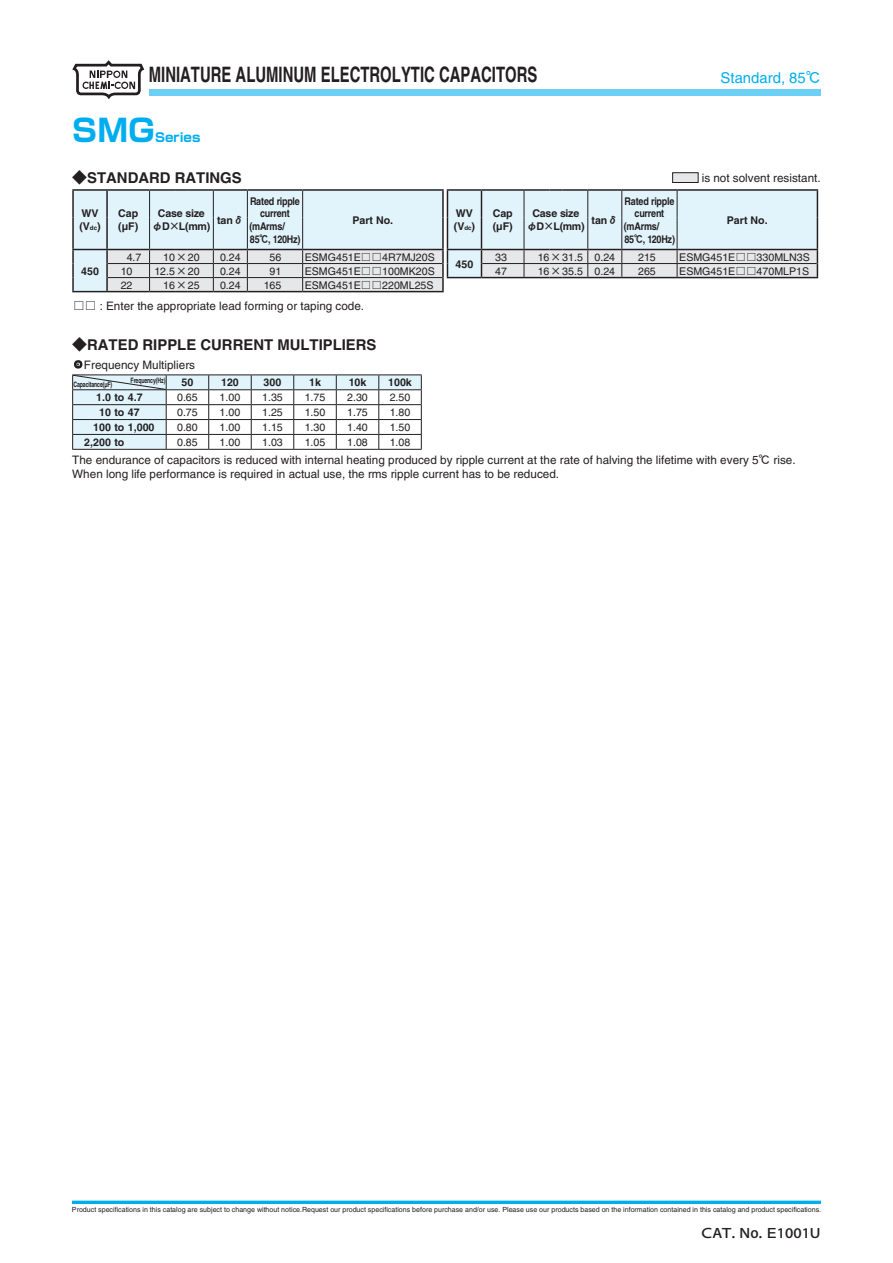
<style>
.page{position:relative;width:893px;height:1263px;background:#fff}
.page>*{position:absolute;margin:0;border:0;box-sizing:border-box;transform-origin:0 0}
.t1{font:700 30.9px "Shin Go Pro";color:#00aeef}
.t2{font:700 21.3px "Helvetica";color:#231f20;scale:.7 1}
.t3{font:700 14.85px "Helvetica";color:#231f20}
.t4{font:14.85px "Heisei Kaku Go Std W5";color:#231f20}
.t5{font:14.85px "Helvetica";color:#00aeef}
.t6{font:700 12.3px "Shin Go Pro";color:#00aeef}
.t7{font:11.7px/13.8px "Helvetica";color:#231f20}
.t8{font:10.65px "Helvetica";color:#231f20}
.t9{font:700 10.65px/12.8px "Helvetica";letter-spacing:-.015em;color:#231f20}
.t10{font:700 10.65px "Helvetica";letter-spacing:-.015em;color:#231f20;scale:.85 1}
.t11{font:700 7.5px "Helvetica";letter-spacing:-.025em;color:#231f20;scale:.7 1}
.t12{font:7.05px "Helvetica";color:#231f20}
.s1{font-family:"Heisei Kaku Go Std W5"}
.s2{font-family:"Shin Go Pro";font-weight:400}
.s3{font-size:6.15px}
.s4{font-family:"Heisei Kaku Go Std W7";font-weight:400}
</style>
<div class="page">
<svg style="left:72px;top:60px;width:72px;height:39px"></svg>
<div style="left:149px;top:89px;width:672px;height:7px;background:#6bcff6"></div>
<svg style="left:72px;top:1200px;width:749px;height:4px;background:#29bbf1"></svg>
<div style="left:672px;top:172px;width:26px;height:11px;background:#e6e7e9;border:1px solid #231f20"></div>
<svg style="left:72px;top:189px;width:746px;height:103px;background:#d6e1e6"></svg>
<svg style="left:72px;top:360px;width:350px;height:90px"></svg>
<h2 class="t2" style="left:149px;top:62px;width:557px">MINIATURE ALUMINUM ELECTROLYTIC CAPACITORS</h2>
<p class="t5" style="left:721px;top:69px;width:102px">Standard, 85<span class="s1">℃</span></p>
<p class="t1" style="left:72px;top:106px;width:84px">SMG</p>
<p class="t6" style="left:155px;top:128px;width:47px">Series</p>
<p class="t3" style="left:72px;top:169px;width:171px"><span class="s2">◆</span>STANDARD RATINGS</p>
<p class="t7" style="left:702px;top:171px;width:120px">is not solvent resistant.</p>
<p class="t9" style="left:79px;top:207px;width:23px">WV (V<span class="s3">dc</span>)</p>
<p class="t9" style="left:118px;top:207px;width:22px">Cap (µF)</p>
<p class="t9" style="left:152px;top:207px;width:59px;text-align:center">Case size <span class="s4">φ</span>D<span class="s4">×</span>L(mm)</p>
<p class="t9" style="left:217px;top:213px;width:28px">tan<span class="s4">δ</span></p>
<p class="t10" style="left:250px;top:194px;width:60px">Rated ripple</p>
<p class="t10" style="left:260px;top:207px;width:36px">current</p>
<p class="t10" style="left:249px;top:220px;width:43px">(mArms/</p>
<p class="t10" style="left:250px;top:233px;width:61px">85<span class="s4">℃</span>, 120Hz)</p>
<p class="t10" style="left:624px;top:194px;width:60px">Rated ripple</p>
<p class="t10" style="left:635px;top:207px;width:36px">current</p>
<p class="t10" style="left:624px;top:220px;width:43px">(mArms/</p>
<p class="t10" style="left:624px;top:233px;width:61px">85<span class="s4">℃</span>, 120Hz)</p>
<p class="t9" style="left:352px;top:213px;width:42px">Part No.</p>
<p class="t9" style="left:454px;top:207px;width:23px">WV (V<span class="s3">dc</span>)</p>
<p class="t9" style="left:493px;top:207px;width:22px">Cap (µF)</p>
<p class="t9" style="left:527px;top:207px;width:59px;text-align:center">Case size <span class="s4">φ</span>D<span class="s4">×</span>L(mm)</p>
<p class="t9" style="left:591px;top:213px;width:28px">tan<span class="s4">δ</span></p>
<p class="t9" style="left:727px;top:213px;width:42px">Part No.</p>
<p class="t8" style="left:127px;top:251px;width:16px">4.7</p>
<p class="t8" style="left:163px;top:251px;width:38px">10<span class="s1">×</span>20</p>
<p class="t8" style="left:220px;top:251px;width:22px">0.24</p>
<p class="t8" style="left:270px;top:251px;width:13px">56</p>
<p class="t8" style="left:305px;top:251px;width:131px">ESMG451E<span class="s1">□□</span>4R7MJ20S</p>
<p class="t8" style="left:495px;top:251px;width:13px">33</p>
<p class="t8" style="left:538px;top:251px;width:79px">16<span class="s1">×</span>31.5 0.24</p>
<p class="t8" style="left:638px;top:251px;width:19px">215</p>
<p class="t8" style="left:679px;top:251px;width:132px">ESMG451E<span class="s1">□□</span>330MLN3S</p>
<p class="t9" style="left:456px;top:257px;width:19px">450</p>
<p class="t8" style="left:121px;top:265px;width:13px">10</p>
<p class="t8" style="left:154px;top:265px;width:47px">12.5<span class="s1">×</span>20</p>
<p class="t8" style="left:220px;top:265px;width:22px">0.24</p>
<p class="t8" style="left:270px;top:265px;width:13px">91</p>
<p class="t8" style="left:305px;top:265px;width:131px">ESMG451E<span class="s1">□□</span>100MK20S</p>
<p class="t8" style="left:495px;top:265px;width:13px">47</p>
<p class="t8" style="left:538px;top:265px;width:79px">16<span class="s1">×</span>35.5 0.24</p>
<p class="t8" style="left:638px;top:265px;width:19px">265</p>
<p class="t8" style="left:679px;top:265px;width:131px">ESMG451E<span class="s1">□□</span>470MLP1S</p>
<p class="t8" style="left:121px;top:279px;width:13px">22</p>
<p class="t8" style="left:163px;top:279px;width:38px">16<span class="s1">×</span>25</p>
<p class="t8" style="left:220px;top:279px;width:22px">0.24</p>
<p class="t8" style="left:264px;top:279px;width:19px">165</p>
<p class="t8" style="left:305px;top:279px;width:130px">ESMG451E<span class="s1">□□</span>220ML25S</p>
<p class="t7" style="left:73px;top:299px;width:293px"><span class="s1">□□</span> : Enter the appropriate lead forming or taping code.</p>
<p class="t3" style="left:72px;top:336px;width:306px"><span class="s2">◆</span>RATED RIPPLE CURRENT MULTIPLIERS</p>
<p class="t7" style="left:72px;top:358px;width:124px"><span class="s1">・</span>Frequency Multipliers</p>
<p class="t11" style="left:131px;top:376px;width:51px">Frequency(Hz)</p>
<p class="t11" style="left:73px;top:380px;width:57px">Capacitance(µF)</p>
<p class="t9" style="left:182px;top:376px;width:13px">50</p>
<p class="t9" style="left:221px;top:376px;width:19px">120</p>
<p class="t9" style="left:264px;top:376px;width:19px">300</p>
<p class="t9" style="left:309px;top:376px;width:13px">1k</p>
<p class="t9" style="left:349px;top:376px;width:19px">10k</p>
<p class="t9" style="left:388px;top:376px;width:25px">100k</p>
<p class="t9" style="left:96px;top:391px;width:48px">1.0 to 4.7</p>
<p class="t8" style="left:177px;top:391px;width:22px">0.65</p>
<p class="t8" style="left:220px;top:391px;width:22px">1.00</p>
<p class="t8" style="left:262px;top:391px;width:22px">1.35</p>
<p class="t8" style="left:305px;top:391px;width:22px">1.75</p>
<p class="t8" style="left:347px;top:391px;width:22px">2.30</p>
<p class="t8" style="left:390px;top:391px;width:22px">2.50</p>
<p class="t9" style="left:99px;top:406px;width:42px">10 to 47</p>
<p class="t8" style="left:177px;top:406px;width:22px">0.75</p>
<p class="t8" style="left:220px;top:406px;width:22px">1.00</p>
<p class="t8" style="left:262px;top:406px;width:22px">1.25</p>
<p class="t8" style="left:305px;top:406px;width:22px">1.50</p>
<p class="t8" style="left:347px;top:406px;width:22px">1.75</p>
<p class="t8" style="left:390px;top:406px;width:22px">1.80</p>
<p class="t9" style="left:93px;top:421px;width:63px">100 to 1,000</p>
<p class="t8" style="left:177px;top:421px;width:22px">0.80</p>
<p class="t8" style="left:220px;top:421px;width:22px">1.00</p>
<p class="t8" style="left:262px;top:421px;width:22px">1.15</p>
<p class="t8" style="left:305px;top:421px;width:22px">1.30</p>
<p class="t8" style="left:347px;top:421px;width:22px">1.40</p>
<p class="t8" style="left:390px;top:421px;width:22px">1.50</p>
<p class="t9" style="left:84px;top:436px;width:42px">2,200 to</p>
<p class="t8" style="left:177px;top:436px;width:22px">0.85</p>
<p class="t8" style="left:220px;top:436px;width:22px">1.00</p>
<p class="t8" style="left:262px;top:436px;width:22px">1.03</p>
<p class="t8" style="left:305px;top:436px;width:22px">1.05</p>
<p class="t8" style="left:347px;top:436px;width:22px">1.08</p>
<p class="t8" style="left:390px;top:436px;width:22px">1.08</p>
<p class="t7" style="left:72px;top:453px;width:725px">The endurance of capacitors is reduced with internal heating produced by ripple current at the rate of halving the lifetime with every 5<span class="s1">℃</span> rise.<br>When long life performance is required in actual use, the rms ripple current has to be reduced.</p>
<p class="t9" style="left:81px;top:264px;width:19px">450</p>
<p class="t12" style="left:72px;top:1205px;width:751px">Product specifications in this catalog are subject to change without notice.Request our product specifications before purchase and/or use. Please use our products based on the information contained in this catalog and product specifications.</p>
<p class="t4" style="left:702px;top:1223px;width:121px">CAT. No. E1001U</p>
</div>
